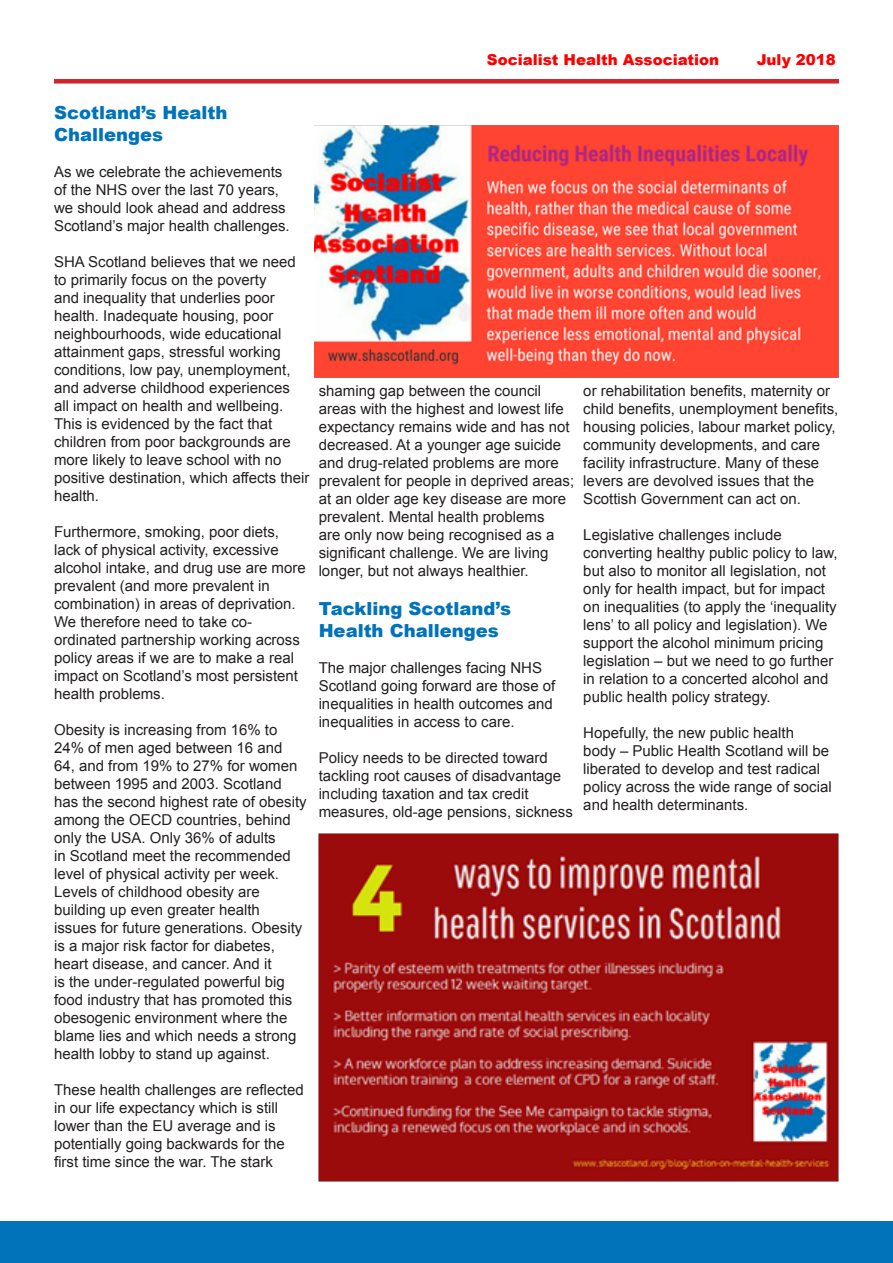
<style>
.page{position:relative;width:893px;height:1263px;background:#fff}
.page>*{position:absolute;margin:0;border:0;box-sizing:border-box;transform-origin:0 0}
.t1{font:900 18px/21.6px "Arial";color:#0173ba}
.t2{font:15px/18px "Arial";color:#231f20}
.t3{font:900 15px "Arial";color:#fd0000}
</style>
<div class="page">
<div style="left:0;top:1221px;width:893px;height:42px;background:#0173ba"></div>
<img style="left:318px;top:833px;width:521px;height:349px">
<div style="left:54px;top:79px;width:785px;height:5px;background:#d1232a"></div>
<img style="left:314px;top:125px;width:525px;height:253px">
<p class="t3" style="left:487px;top:49px;width:234px">Socialist Health Association</p>
<p class="t3" style="left:757px;top:49px;width:81px">July 2018</p>
<p class="t1" style="left:54px;top:101px;width:175px">Scotland’s Health<br>Challenges</p>
<p class="t2" style="left:54px;top:163px;width:237px">As we celebrate the achievements of the NHS over the last 70 years, we should look ahead and address Scotland’s major health challenges.</p>
<p class="t2" style="left:54px;top:253px;width:257px">SHA Scotland believes that we need to primarily focus on the poverty<br>and inequality that underlies poor health. Inadequate housing, poor neighbourhoods, wide educational attainment gaps, stressful working conditions, low pay, unemployment, and adverse childhood experiences<br>all impact on health and wellbeing.<br>This is evidenced by the fact that children from poor backgrounds are more likely to leave school with no positive destination, which affects their health.</p>
<p class="t2" style="left:54px;top:523px;width:253px">Furthermore, smoking, poor diets, lack of physical activity, excessive alcohol intake, and drug use are more prevalent (and more prevalent in combination) in areas of deprivation.<br>We therefore need to take co&shy;ordinated partnership working across policy areas if we are to make a real impact on Scotland’s most persistent health problems.</p>
<p class="t2" style="left:54px;top:721px;width:254px">Obesity is increasing from 16% to 24% of men aged between 16 and 64, and from 19% to 27% for women between 1995 and 2003. Scotland has the second highest rate of obesity among the OECD countries, behind only the USA. Only 36% of adults<br>in Scotland meet the recommended level of physical activity per week.<br>Levels of childhood obesity are building up even greater health<br>issues for future generations. Obesity is a major risk factor for diabetes, heart disease, and cancer. And it<br>is the under-regulated powerful big food industry that has promoted this obesogenic environment where the blame lies and which needs a strong health lobby to stand up against.</p>
<p class="t2" style="left:54px;top:1081px;width:251px">These health challenges are reflected in our life expectancy which is still lower than the EU average and is potentially going backwards for the first time since the war. The stark</p>
<p class="t2" style="left:319px;top:382px;width:257px">shaming gap between the council areas with the highest and lowest life expectancy remains wide and has not decreased. At a younger age suicide and drug-related problems are more prevalent for people in deprived areas; at an older age key disease are more prevalent. Mental health problems<br>are only now being recognised as a significant challenge. We are living longer, but not always healthier.</p>
<p class="t1" style="left:319px;top:598px;width:194px">Tackling Scotland’s<br>Health Challenges</p>
<p class="t2" style="left:319px;top:659px;width:238px">The major challenges facing NHS Scotland going forward are those of inequalities in health outcomes and inequalities in access to care.</p>
<p class="t2" style="left:319px;top:749px;width:256px">Policy needs to be directed toward tackling root causes of disadvantage including taxation and tax credit measures, old-age pensions, sickness</p>
<p class="t2" style="left:583px;top:382px;width:257px">or rehabilitation benefits, maternity or child benefits, unemployment benefits, housing policies, labour market policy, community developments, and care facility infrastructure. Many of these levers are devolved issues that the Scottish Government can act on.</p>
<p class="t2" style="left:583px;top:526px;width:256px">Legislative challenges include converting healthy public policy to law, but also to monitor all legislation, not only for health impact, but for impact on inequalities (to apply the ‘inequality lens’ to all policy and legislation). We support the alcohol minimum pricing legislation – but we need to go further in relation to a concerted alcohol and public health policy strategy.</p>
<p class="t2" style="left:583px;top:724px;width:250px">Hopefully, the new public health<br>body – Public Health Scotland will be liberated to develop and test radical policy across the wide range of social and health determinants.</p>
</div>
